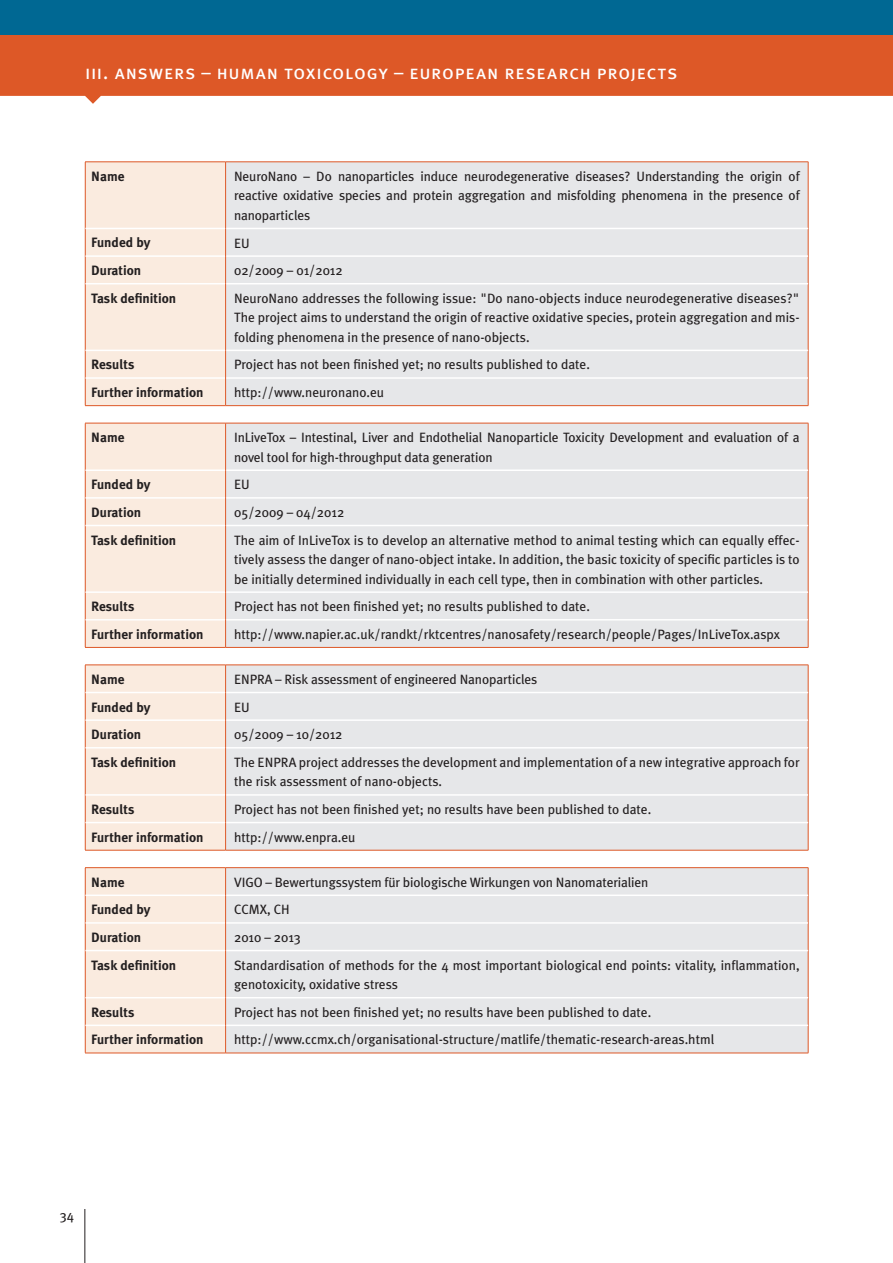
<style>
.page{position:relative;width:893px;height:1263px;background:#fff}
.page>*{position:absolute;margin:0;border:0;box-sizing:border-box;transform-origin:0 0}
.t1{font:19.5px "Meta Plus Book Caps";letter-spacing:.035em;color:#fff}
.t2{font:13.5px/19.5px "Meta Plus";color:#231f20}
.t3{font:700 13.5px "Meta Plus";color:#231f20}
</style>
<div class="page">
<hr style="left:85px;top:1209px;width:1px;height:54px;background:#231f20">
<svg style="left:0;top:34px;width:893px;height:70px;fill:#dd5827"></svg>
<div style="left:0;top:0;width:893px;height:34px;background:#006893"></div>
<div style="left:226px;top:868px;width:582px;height:185px;background:#e6e7e9"></div>
<hr style="left:85px;top:867px;width:141px;height:1px;background:#dd5827">
<hr style="left:226px;top:867px;width:582px;height:1px;background:#dd5827">
<svg style="left:808px;top:868px;width:1px;height:82px"></svg>
<hr style="left:808px;top:950px;width:1px;height:48px;background:#dd5827">
<svg style="left:808px;top:998px;width:1px;height:55px"></svg>
<hr style="left:226px;top:894px;width:582px;height:2px;background:#fff">
<hr style="left:226px;top:922px;width:582px;height:2px;background:#fff">
<hr style="left:226px;top:950px;width:582px;height:1px;background:#fff">
<hr style="left:226px;top:997px;width:582px;height:1px;background:#fff">
<hr style="left:85px;top:1053px;width:141px;height:1px;background:#dd5827">
<hr style="left:226px;top:1053px;width:582px;height:1px;background:#dd5827">
<hr style="left:226px;top:1024px;width:582px;height:2px;background:#fff">
<svg style="left:85px;top:868px;width:141px;height:185px"></svg>
<div style="left:226px;top:163px;width:582px;height:242px;background:#e6e7e9"></div>
<hr style="left:226px;top:162px;width:582px;height:1px;background:#dd5827">
<hr style="left:808px;top:162px;width:1px;height:66px;background:#dd5827">
<svg style="left:808px;top:228px;width:1px;height:56px"></svg>
<hr style="left:808px;top:284px;width:1px;height:66px;background:#dd5827">
<svg style="left:808px;top:350px;width:1px;height:55px"></svg>
<hr style="left:226px;top:228px;width:582px;height:1px;background:#fff">
<hr style="left:226px;top:255px;width:582px;height:2px;background:#fff">
<hr style="left:226px;top:283px;width:582px;height:1px;background:#fff">
<hr style="left:226px;top:350px;width:582px;height:1px;background:#fff">
<hr style="left:226px;top:405px;width:582px;height:1px;background:#dd5827">
<hr style="left:226px;top:377px;width:582px;height:2px;background:#fff">
<div style="left:85px;top:162px;width:141px;height:244px;background:#faebdf"></div>
<div style="left:226px;top:424px;width:582px;height:223px;background:#e6e7e9"></div>
<hr style="left:226px;top:423px;width:582px;height:1px;background:#dd5827">
<hr style="left:808px;top:423px;width:1px;height:47px;background:#dd5827">
<svg style="left:808px;top:470px;width:1px;height:55px"></svg>
<hr style="left:808px;top:525px;width:1px;height:67px;background:#dd5827">
<svg style="left:808px;top:592px;width:1px;height:55px"></svg>
<hr style="left:226px;top:469px;width:582px;height:2px;background:#fff">
<hr style="left:226px;top:497px;width:582px;height:2px;background:#fff">
<hr style="left:226px;top:525px;width:582px;height:1px;background:#fff">
<hr style="left:226px;top:591px;width:582px;height:2px;background:#fff">
<hr style="left:85px;top:647px;width:141px;height:1px;background:#dd5827">
<hr style="left:226px;top:647px;width:582px;height:1px;background:#dd5827">
<hr style="left:226px;top:619px;width:582px;height:1px;background:#fff">
<div style="left:85px;top:423px;width:141px;height:224px;background:#faebdf"></div>
<div style="left:226px;top:666px;width:582px;height:184px;background:#e6e7e9"></div>
<hr style="left:226px;top:665px;width:582px;height:1px;background:#dd5827">
<svg style="left:808px;top:665px;width:1px;height:83px"></svg>
<hr style="left:808px;top:748px;width:1px;height:47px;background:#dd5827">
<svg style="left:808px;top:795px;width:1px;height:55px"></svg>
<hr style="left:226px;top:692px;width:582px;height:1px;background:#fff">
<hr style="left:226px;top:719px;width:582px;height:2px;background:#fff">
<hr style="left:226px;top:747px;width:582px;height:1px;background:#fff">
<hr style="left:226px;top:794px;width:582px;height:2px;background:#fff">
<hr style="left:85px;top:850px;width:141px;height:1px;background:#dd5827">
<hr style="left:226px;top:850px;width:582px;height:1px;background:#dd5827">
<hr style="left:226px;top:822px;width:582px;height:1px;background:#fff">
<svg style="left:85px;top:665px;width:141px;height:185px"></svg>
<h1 class="t1" style="left:85px;top:61px;width:594px">iii. answers – human toxicology – european research projects</h1>
<p class="t3" style="left:91px;top:168px;width:35px">Name</p>
<p class="t2" style="left:234px;top:166px;width:567px;text-align:justify">NeuroNano – Do nanoparticles induce neurodegenerative diseases? Understanding the origin of reactive oxidative species and protein aggregation and misfolding phenomena in the presence of nanoparticles</p>
<p class="t3" style="left:91px;top:235px;width:61px">Funded by</p>
<p class="t2" style="left:234px;top:233px;width:17px">EU</p>
<p class="t3" style="left:91px;top:263px;width:51px">Duration</p>
<p class="t2" style="left:234px;top:261px;width:110px">02/2009 – 01/2012</p>
<p class="t3" style="left:91px;top:290px;width:86px">Task definition</p>
<p class="t2" style="left:234px;top:288px;width:567px;text-align:justify">NeuroNano addresses the following issue: "Do nano-objects induce neurodegenerative diseases?" The project aims to understand the origin of reactive oxidative species, protein aggregation and mis&shy;folding phenomena in the presence of nano-objects.</p>
<p class="t3" style="left:91px;top:357px;width:45px">Results</p>
<p class="t2" style="left:234px;top:355px;width:357px">Project has not been finished yet; no results published to date.</p>
<p class="t3" style="left:91px;top:384px;width:114px">Further information</p>
<p class="t2" style="left:234px;top:383px;width:152px">http://www.neuronano.eu</p>
<p class="t3" style="left:91px;top:430px;width:35px">Name</p>
<p class="t2" style="left:234px;top:428px;width:567px">InLiveTox – Intestinal, Liver and Endothelial Nanoparticle Toxicity Development and evaluation of a novel tool for high-throughput data generation</p>
<p class="t3" style="left:91px;top:477px;width:61px">Funded by</p>
<p class="t2" style="left:234px;top:475px;width:17px">EU</p>
<p class="t3" style="left:91px;top:504px;width:51px">Duration</p>
<p class="t2" style="left:234px;top:502px;width:112px">05/2009 – 04/2012</p>
<p class="t3" style="left:91px;top:532px;width:86px">Task definition</p>
<p class="t2" style="left:234px;top:530px;width:567px;text-align:justify">The aim of InLiveTox is to develop an alternative method to animal testing which can equally effec&shy;tively assess the danger of nano-object intake. In addition, the basic toxicity of specific particles is to be initially determined individually in each cell type, then in combination with other particles.</p>
<p class="t3" style="left:91px;top:599px;width:45px">Results</p>
<p class="t2" style="left:234px;top:597px;width:357px">Project has not been finished yet; no results published to date.</p>
<p class="t3" style="left:91px;top:626px;width:114px">Further information</p>
<p class="t2" style="left:234px;top:624px;width:548px">http://www.napier.ac.uk/randkt/rktcentres/nanosafety/research/people/Pages/InLiveTox.aspx</p>
<p class="t3" style="left:91px;top:671px;width:35px">Name</p>
<p class="t2" style="left:234px;top:669px;width:305px">ENPRA – Risk assessment of engineered Nanoparticles</p>
<p class="t3" style="left:91px;top:699px;width:61px">Funded by</p>
<p class="t2" style="left:234px;top:697px;width:17px">EU</p>
<p class="t3" style="left:91px;top:727px;width:51px">Duration</p>
<p class="t2" style="left:234px;top:725px;width:110px">05/2009 – 10/2012</p>
<p class="t3" style="left:91px;top:754px;width:86px">Task definition</p>
<p class="t2" style="left:234px;top:752px;width:567px">The ENPRA project addresses the development and implementation of a new integrative approach for the risk assessment of nano-objects.</p>
<p class="t3" style="left:91px;top:801px;width:45px">Results</p>
<p class="t2" style="left:234px;top:799px;width:419px">Project has not been finished yet; no results have been published to date.</p>
<p class="t3" style="left:91px;top:829px;width:114px">Further information</p>
<p class="t2" style="left:234px;top:827px;width:123px">http://www.enpra.eu</p>
<p class="t3" style="left:91px;top:874px;width:35px">Name</p>
<p class="t2" style="left:234px;top:872px;width:416px">VIGO – Bewertungssystem für biologische Wirkungen von Nanomaterialien</p>
<p class="t3" style="left:91px;top:902px;width:61px">Funded by</p>
<p class="t2" style="left:234px;top:900px;width:57px">CCMX, CH</p>
<p class="t3" style="left:91px;top:929px;width:51px">Duration</p>
<p class="t2" style="left:234px;top:927px;width:69px">2010 – 2013</p>
<p class="t3" style="left:91px;top:957px;width:86px">Task definition</p>
<p class="t2" style="left:234px;top:955px;width:567px">Standardisation of methods for the 4 most important biological end points: vitality, inflammation, genotoxicity, oxidative stress</p>
<p class="t3" style="left:91px;top:1004px;width:45px">Results</p>
<p class="t2" style="left:234px;top:1002px;width:419px">Project has not been finished yet; no results have been published to date.</p>
<p class="t3" style="left:91px;top:1032px;width:114px">Further information</p>
<p class="t2" style="left:234px;top:1030px;width:482px">http://www.ccmx.ch/organisational-structure/matlife/thematic-research-areas.html</p>
<p class="t2" style="left:60px;top:1205px;width:16px">34</p>
</div>
